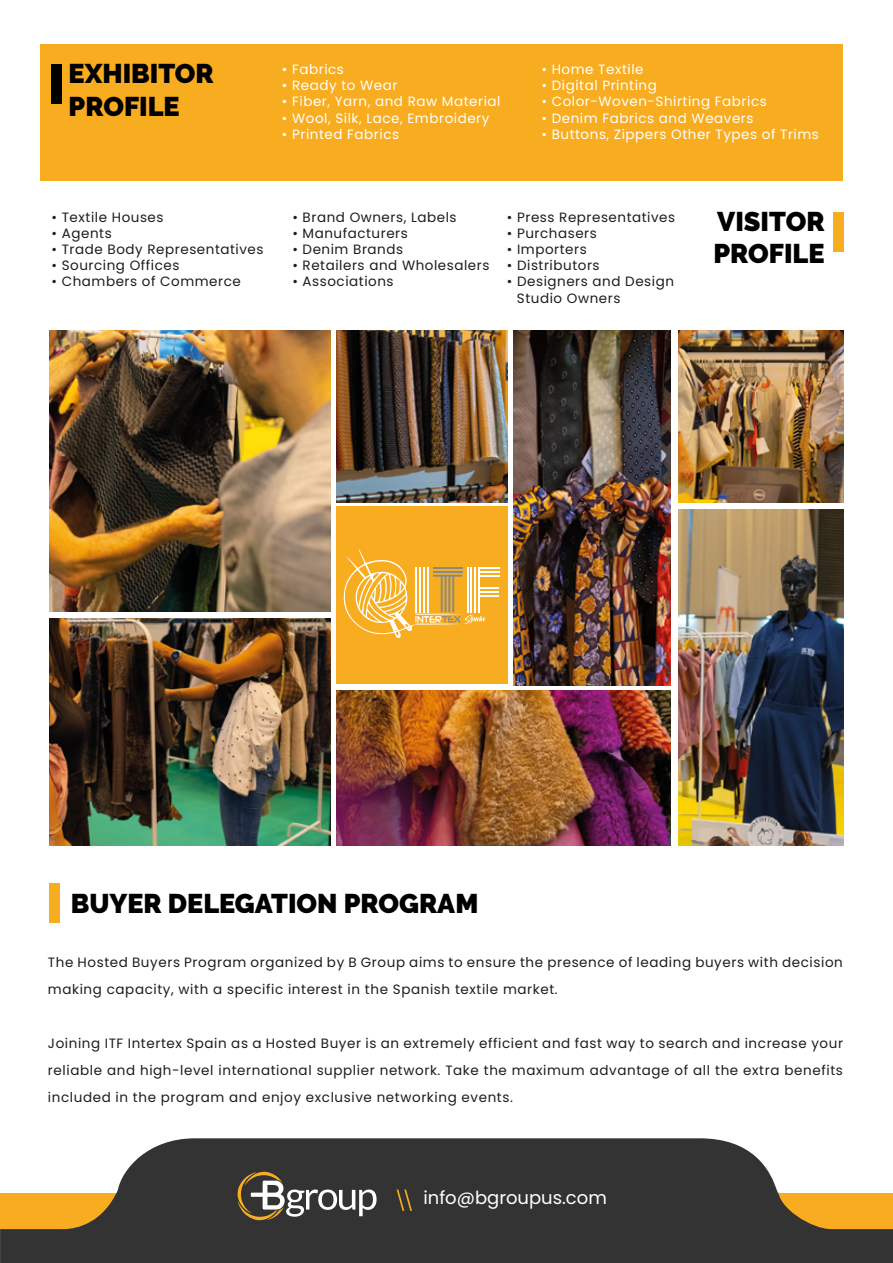
<style>
.page{position:relative;width:893px;height:1263px;background:#fff}
.page>*{position:absolute;margin:0;border:0;box-sizing:border-box;transform-origin:0 0}
.t1{font:900 27px/32.4px "Raleway";color:#000}
.t2{font:18px "Poppins";color:#fff}
.t3{font:13.5px/27px "Poppins";letter-spacing:.04em;color:#1d1d1b}
.t4{font:13.5px "Poppins";letter-spacing:.04em;color:#fff}
</style>
<div class="page">
<div style="left:40px;top:44px;width:803px;height:137px;background:#f8ac20"></div>
<svg style="left:0;top:1138px;width:893px;height:125px;background:#5d584f"></svg>
<svg style="left:237px;top:1171px;width:140px;height:49px;background:#635f58"></svg>
<svg style="left:397px;top:1189px;width:15px;height:22px"></svg>
<img style="left:50px;top:331px;width:280px;height:280px">
<img style="left:50px;top:618px;width:280px;height:227px">
<img style="left:678px;top:510px;width:165px;height:335px">
<img style="left:513px;top:331px;width:157px;height:355px">
<img style="left:678px;top:331px;width:165px;height:171px">
<img style="left:336px;top:331px;width:172px;height:171px">
<img style="left:336px;top:691px;width:334px;height:154px">
<div style="left:336px;top:506px;width:172px;height:177px;background:#f8ac20"></div>
<div style="left:51px;top:64px;width:10px;height:40px;background:#000"></div>
<div style="left:50px;top:883px;width:10px;height:40px;background:#f8ac20"></div>
<div style="left:833px;top:212px;width:10px;height:40px;background:#f8ac20"></div>
<hr style="left:478px;top:567px;width:22px;height:2px;background:#fff">
<hr style="left:478px;top:571px;width:22px;height:2px;background:#fff">
<hr style="left:478px;top:575px;width:22px;height:2px;background:#fff">
<svg style="left:343px;top:549px;width:156px;height:89px"></svg>
<h1 class="t1" style="left:69px;top:58px;width:147px">EXHIBITOR<br>PROFILE</h1>
<p class="t4" style="left:282px;top:61px;width:64px">• Fabrics</p>
<p class="t4" style="left:282px;top:78px;width:117px">• Ready to Wear</p>
<p class="t4" style="left:282px;top:94px;width:220px">• Fiber, Yarn, and Raw Material</p>
<p class="t4" style="left:282px;top:110px;width:209px">• Wool, Silk, Lace, Embroidery</p>
<p class="t4" style="left:282px;top:126px;width:119px">• Printed Fabrics</p>
<p class="t4" style="left:541px;top:61px;width:104px">• Home Textile</p>
<p class="t4" style="left:541px;top:78px;width:117px">• Digital Printing</p>
<p class="t4" style="left:541px;top:94px;width:227px">• Color-Woven-Shirting Fabrics</p>
<p class="t4" style="left:541px;top:110px;width:214px">• Denim Fabrics and Weavers</p>
<p class="t4" style="left:541px;top:126px;width:279px">• Buttons, Zippers Other Types of Trims</p>
<p class="t3" style="left:52px;top:203px;width:114px">• Textile Houses</p>
<p class="t3" style="left:52px;top:220px;width:62px">• Agents</p>
<p class="t3" style="left:52px;top:236px;width:213px">• Trade Body Representatives</p>
<p class="t3" style="left:52px;top:252px;width:129px">• Sourcing Offices</p>
<p class="t3" style="left:52px;top:268px;width:191px">• Chambers of Commerce</p>
<p class="t3" style="left:292px;top:203px;width:166px">• Brand Owners, Labels</p>
<p class="t3" style="left:292px;top:220px;width:117px">• Manufacturers</p>
<p class="t3" style="left:292px;top:236px;width:112px">• Denim Brands</p>
<p class="t3" style="left:292px;top:252px;width:199px">• Retailers and Wholesalers</p>
<p class="t3" style="left:292px;top:268px;width:103px">• Associations</p>
<p class="t3" style="left:507px;top:203px;width:170px">• Press Representatives</p>
<p class="t3" style="left:507px;top:220px;width:92px">• Purchasers</p>
<p class="t3" style="left:507px;top:236px;width:81px">• Importers</p>
<p class="t3" style="left:507px;top:252px;width:94px">• Distributors</p>
<p class="t3" style="left:517px;top:274px;width:159px;line-height:16.2px;text-indent:-10px">• Designers and Design<br>Studio Owners</p>
<h1 class="t1" style="left:713px;top:205px;width:113px">VISITOR<br>PROFILE</h1>
<h1 class="t1" style="left:71px;top:888px;width:409px">BUYER DELEGATION PROGRAM</h1>
<p class="t3" style="left:48px;top:949px;width:796px">The Hosted Buyers Program organized by B Group aims to ensure the presence of leading buyers with decision making capacity, with a specific interest in the Spanish textile market.</p>
<p class="t3" style="left:48px;top:1030px;width:797px;text-align:justify">Joining ITF Intertex Spain as a Hosted Buyer is an extremely efficient and fast way to search and increase your reliable and high-level international supplier network. Take the maximum advantage of all the extra benefits included in the program and enjoy exclusive networking events.</p>
<h2 class="t2" style="left:423px;top:1187px;width:185px">info@bgroupus.com</h2>
</div>
